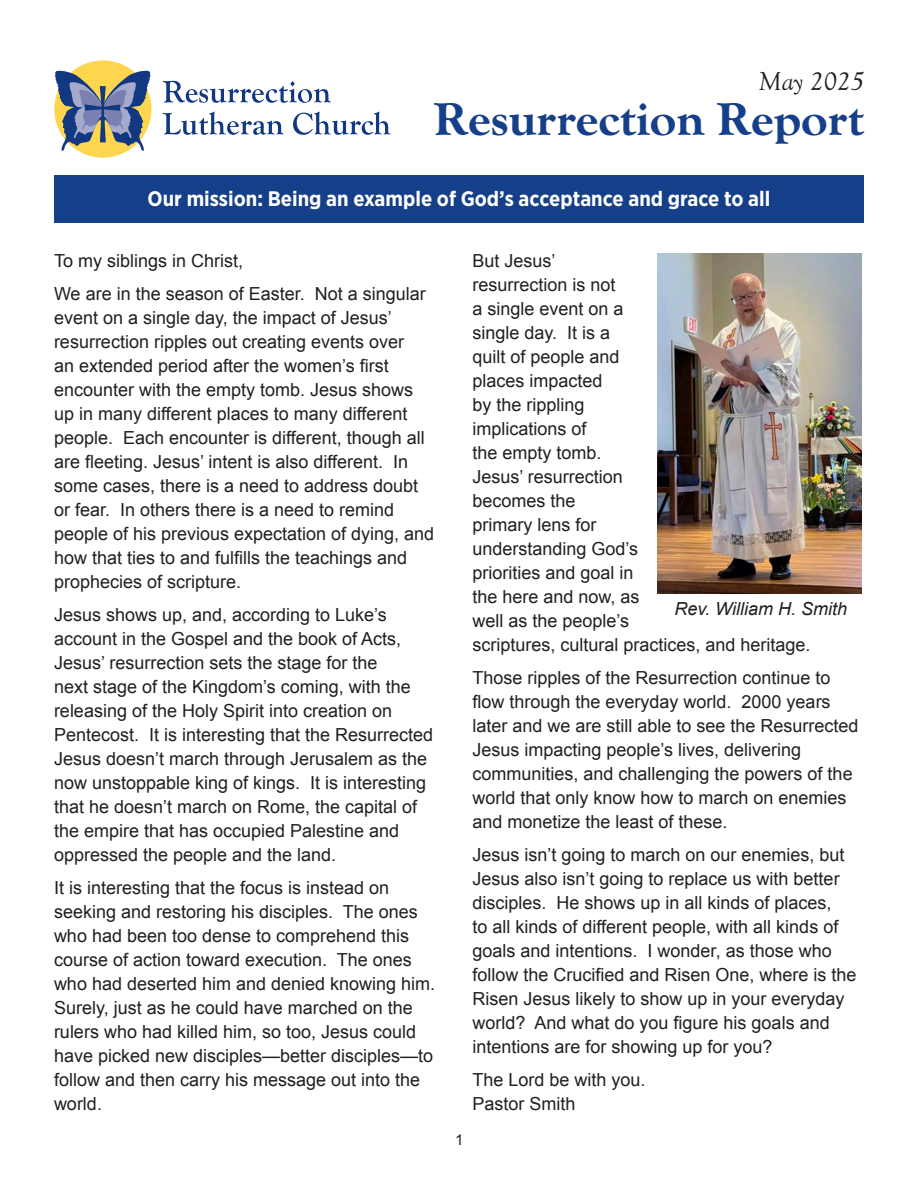
<style>
.page{position:relative;width:918px;height:1188px;background:#fff}
.page>*{position:absolute;margin:0;border:0;box-sizing:border-box;transform-origin:0 0}
.t1{font:700 expanded 48px "Goudy Old Sty";color:#163f8a}
.t2{font:italic 27px "Goudy Old Sty";color:#231f20}
.t3{font:700 21px "Gotham Narrow";color:#fff}
.Body_copy{font:18px/24px "Arial";color:#231f20}
.t4{font:italic 18px "Arial";color:#231f20}
.Body_copy-2{font:15px "Arial";color:#231f20}
</style>
<div class="page">
<div style="left:54px;top:175px;width:810px;height:48px;background:#163f8a"></div>
<svg style="left:163px;top:81px;width:168px;height:22px"></svg>
<svg style="left:163px;top:112px;width:121px;height:23px"></svg>
<svg style="left:293px;top:112px;width:98px;height:23px"></svg>
<div style="left:54px;top:60px;width:97px;height:98px;background:#fed64d;border-radius:50%"></div>
<svg style="left:54px;top:70px;width:97px;height:81px"></svg>
<img style="left:658px;top:254px;width:203px;height:339px">
<p class="t2" style="left:759px;top:66px;width:107px">May 2025</p>
<p class="t1" style="left:434px;top:92px;width:432px">Resurrection Report</p>
<p class="t3" style="left:148px;top:185px;width:624px">Our mission: Being an example of God’s acceptance and grace to all</p>
<p class="Body_copy" style="left:54px;top:249px;width:191px">To my siblings in Christ,</p>
<p class="Body_copy" style="left:54px;top:282px;width:382px">We are in the season of Easter. Not a singular event on a single day, the impact of Jesus’ resurrection ripples out creating events over<br>an extended period after the women’s first encounter with the empty tomb. Jesus shows up in many different places to many different people. Each encounter is different, though all are fleeting. Jesus’ intent is also different. In some cases, there is a need to address doubt or fear. In others there is a need to remind people of his previous expectation of dying, and how that ties to and fulfills the teachings and prophecies of scripture.</p>
<p class="Body_copy" style="left:54px;top:603px;width:381px">Jesus shows up, and, according to Luke’s account in the Gospel and the book of Acts, Jesus’ resurrection sets the stage for the<br>next stage of the Kingdom’s coming, with the releasing of the Holy Spirit into creation on Pentecost. It is interesting that the Resurrected Jesus doesn’t march through Jerusalem as the now unstoppable king of kings. It is interesting that he doesn’t march on Rome, the capital of the empire that has occupied Palestine and oppressed the people and the land.</p>
<p class="Body_copy" style="left:54px;top:876px;width:383px">It is interesting that the focus is instead on seeking and restoring his disciples. The ones who had been too dense to comprehend this course of action toward execution. The ones who had deserted him and denied knowing him.<br>Surely, just as he could have marched on the rulers who had killed him, so too, Jesus could have picked new disciples—better disciples—to follow and then carry his message out into the world.</p>
<p class="Body_copy-2" style="left:455px;top:1130px;width:10px">1</p>
<p class="Body_copy" style="left:472px;top:249px;width:340px">But Jesus’<br>resurrection is not<br>a single event on a<br>single day. It is a<br>quilt of people and<br>places impacted<br>by the rippling<br>implications of<br>the empty tomb.<br>Jesus’ resurrection<br>becomes the<br>primary lens for<br>understanding God’s<br>priorities and goal in<br>the here and now, as<br>well as the people’s<br>scriptures, cultural practices, and heritage.</p>
<p class="Body_copy" style="left:472px;top:666px;width:388px">Those ripples of the Resurrection continue to flow through the everyday world. 2000 years later and we are still able to see the Resurrected Jesus impacting people’s lives, delivering communities, and challenging the powers of the world that only know how to march on enemies and monetize the least of these.</p>
<p class="Body_copy" style="left:472px;top:843px;width:386px">Jesus isn’t going to march on our enemies, but Jesus also isn’t going to replace us with better disciples. He shows up in all kinds of places,<br>to all kinds of different people, with all kinds of goals and intentions. I wonder, as those who follow the Crucified and Risen One, where is the Risen Jesus likely to show up in your everyday world? And what do you figure his goals and intentions are for showing up for you?</p>
<p class="Body_copy" style="left:472px;top:1068px;width:175px">The Lord be with you.<br>Pastor Smith</p>
<p class="t4" style="left:675px;top:597px;width:174px">Rev. William H. Smith</p>
</div>
